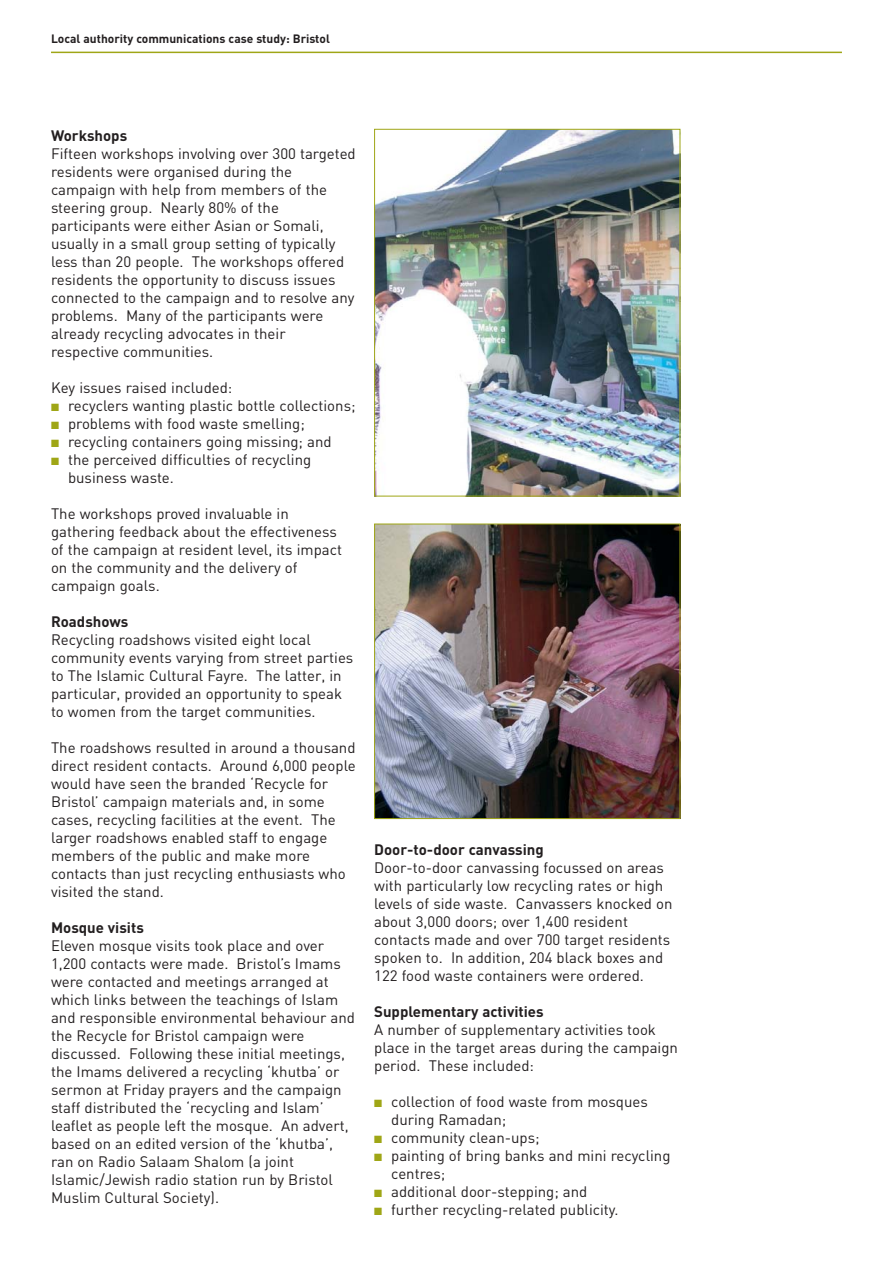
<style>
.page{position:relative;width:893px;height:1263px;background:#fff}
.page>*{position:absolute;margin:0;border:0;box-sizing:border-box;transform-origin:0 0}
.t1{font:15px/18px "DIN";color:#231f20}
.t2{font:700 15px "DIN";color:#231f20}
.t3{font:700 12px "DIN";color:#231f20}
.s1{color:#9fa616}
</style>
<div class="page">
<hr style="left:51px;top:52px;width:791px;height:1px;background:#9fa616">
<img style="left:376px;top:131px;width:302px;height:363px">
<div style="left:374px;top:129px;width:306px;height:367px;border:1px solid #9fa616"></div>
<img style="left:376px;top:526px;width:302px;height:291px">
<div style="left:374px;top:524px;width:306px;height:295px;border:1px solid #9fa616"></div>
<p class="t3" style="left:51px;top:34px;width:280px">Local authority communications case study: Bristol</p>
<p class="t2" style="left:51px;top:130px;width:78px">Workshops</p>
<p class="t1" style="left:51px;top:146px;width:306px">Fifteen workshops involving over 300 targeted residents were organised during the campaign with help from members of the steering group. Nearly 80% of the participants were either Asian or Somali, usually in a small group setting of typically less than 20 people. The workshops offered residents the opportunity to discuss issues connected to the campaign and to resolve any problems. Many of the participants were already recycling advocates in their respective communities.</p>
<p class="t1" style="left:51px;top:380px;width:183px">Key issues raised included:</p>
<p class="t1" style="left:51px;top:398px;width:306px"><span class="s1">■</span> recyclers wanting plastic bottle collections;</p>
<p class="t1" style="left:51px;top:416px;width:255px"><span class="s1">■</span> problems with food waste smelling;</p>
<p class="t1" style="left:51px;top:434px;width:282px"><span class="s1">■</span> recycling containers going missing; and</p>
<p class="t1" style="left:68px;top:452px;width:245px;text-indent:-17px"><span class="s1">■</span> the perceived difficulties of recycling business waste.</p>
<p class="t1" style="left:51px;top:506px;width:293px">The workshops proved invaluable in gathering feedback about the effectiveness of the campaign at resident level, its impact on the community and the delivery of campaign goals.</p>
<p class="t2" style="left:51px;top:616px;width:79px">Roadshows</p>
<p class="t1" style="left:51px;top:632px;width:304px">Recycling roadshows visited eight local community events varying from street parties to The Islamic Cultural Fayre. The latter, in particular, provided an opportunity to speak to women from the target communities.</p>
<p class="t1" style="left:51px;top:740px;width:306px">The roadshows resulted in around a thousand direct resident contacts. Around 6,000 people would have seen the branded ‘Recycle for Bristol’ campaign materials and, in some cases, recycling facilities at the event. The larger roadshows enabled staff to engage members of the public and make more contacts than just recycling enthusiasts who visited the stand.</p>
<p class="t2" style="left:51px;top:922px;width:94px">Mosque visits</p>
<p class="t1" style="left:51px;top:938px;width:305px">Eleven mosque visits took place and over 1,200 contacts were made. Bristol’s Imams were contacted and meetings arranged at which links between the teachings of Islam and responsible environmental behaviour and the Recycle for Bristol campaign were discussed. Following these initial meetings, the Imams delivered a recycling ‘khutba’ or sermon at Friday prayers and the campaign staff distributed the ‘recycling and Islam’ leaflet as people left the mosque. An advert, based on an edited version of the ‘khutba’, ran on Radio Salaam Shalom (a joint Islamic/Jewish radio station run by Bristol Muslim Cultural Society).</p>
<p class="t2" style="left:374px;top:844px;width:171px">Door-to-door canvassing</p>
<p class="t1" style="left:374px;top:860px;width:300px">Door-to-door canvassing focussed on areas with particularly low recycling rates or high levels of side waste. Canvassers knocked on about 3,000 doors; over 1,400 resident contacts made and over 700 target residents spoken to. In addition, 204 black boxes and 122 food waste containers were ordered.</p>
<p class="t2" style="left:374px;top:1006px;width:171px">Supplementary activities</p>
<p class="t1" style="left:374px;top:1022px;width:305px">A number of supplementary activities took place in the target areas during the campaign period. These included:</p>
<p class="t1" style="left:391px;top:1094px;width:258px;text-indent:-17px"><span class="s1">■</span> collection of food waste from mosques during Ramadan;</p>
<p class="t1" style="left:374px;top:1130px;width:167px"><span class="s1">■</span> community clean-ups;</p>
<p class="t1" style="left:391px;top:1148px;width:281px;text-indent:-17px"><span class="s1">■</span> painting of bring banks and mini recycling centres;</p>
<p class="t1" style="left:374px;top:1184px;width:215px"><span class="s1">■</span> additional door-stepping; and</p>
<p class="t1" style="left:374px;top:1202px;width:246px"><span class="s1">■</span> further recycling-related publicity.</p>
</div>
